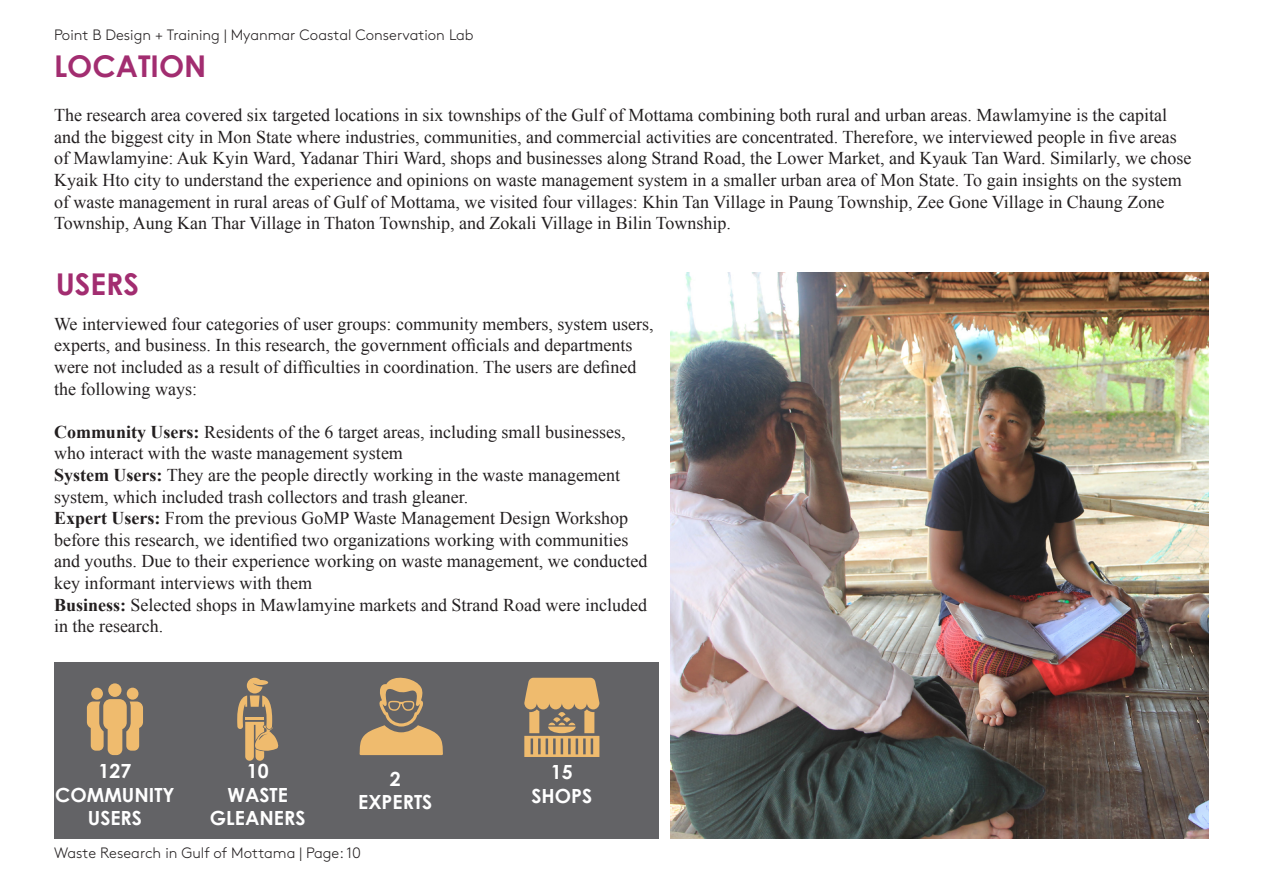
<style>
.page{position:relative;width:1263px;height:893px;background:#fff}
.page>*{position:absolute;margin:0;border:0;box-sizing:border-box;transform-origin:0 0}
.t1{font:700 30px "Century Gothic";color:#a22d70}
.t2{font:700 19.5px "Century Gothic";color:#fff}
.t3{font:18px/21.6px "Times New Roman";color:#231f20}
.t4{font:300 15px "Brown";color:#231f20}
.s1{font-weight:700}
</style>
<div class="page">
<div style="left:54px;top:662px;width:604px;height:177px;background:#636366"></div>
<svg style="left:360px;top:677px;width:83px;height:78px"></svg>
<svg style="left:237px;top:678px;width:42px;height:83px"></svg>
<div style="left:127px;top:688px;width:11px;height:12px;background:#efbb6e;border-radius:50%"></div>
<div style="left:91px;top:688px;width:12px;height:12px;background:#efbb6e;border-radius:50%"></div>
<svg style="left:87px;top:699px;width:56px;height:56px"></svg>
<div style="left:108px;top:683px;width:14px;height:14px;background:#efbb6e;border-radius:50%"></div>
<svg style="left:524px;top:678px;width:75px;height:79px"></svg>
<img style="left:670px;top:272px;width:539px;height:567px">
<p class="t4" style="left:54px;top:23px;width:421px">Point B Design + Training | Myanmar Coastal Conservation Lab</p>
<p class="t1" style="left:54px;top:43px;width:154px">LOCATION</p>
<p class="t3" style="left:54px;top:104px;width:1139px">The research area covered six targeted locations in six townships of the Gulf of Mottama combining both rural and urban areas. Mawlamyine is the capital and the biggest city in Mon State where industries, communities, and commercial activities are concentrated. Therefore, we interviewed people in five areas of Mawlamyine: Auk Kyin Ward, Yadanar Thiri Ward, shops and businesses along Strand Road, the Lower Market, and Kyauk Tan Ward. Similarly, we chose Kyaik Hto city to understand the experience and opinions on waste management system in a smaller urban area of Mon State. To gain insights on the system of waste management in rural areas of Gulf of Mottama, we visited four villages: Khin Tan Village in Paung Township, Zee Gone Village in Chaung Zone Township, Aung Kan Thar Village in Thaton Township, and Zokali Village in Bilin Township.</p>
<p class="t1" style="left:56px;top:261px;width:85px">USERS</p>
<p class="t3" style="left:54px;top:313px;width:601px">We interviewed four categories of user groups: community members, system users, experts, and business. In this research, the government officials and departments were not included as a result of difficulties in coordination. The users are defined the following ways:</p>
<p class="t3" style="left:54px;top:421px;width:573px"><span class="s1">Community Users:</span> Residents of the 6 target areas, including small businesses, who interact with the waste management system</p>
<p class="t3" style="left:54px;top:464px;width:568px"><span class="s1">System Users:</span> They are the people directly working in the waste management system, which included trash collectors and trash gleaner.</p>
<p class="t3" style="left:54px;top:507px;width:595px"><span class="s1">Expert Users:</span> From the previous GoMP Waste Management Design Workshop before this research, we identified two organizations working with communities and youths. Due to their experience working on waste management, we conducted key informant interviews with them</p>
<p class="t3" style="left:54px;top:593px;width:594px"><span class="s1">Business:</span> Selected shops in Mawlamyine markets and Strand Road were included in the research.</p>
<p class="t2" style="left:99px;top:756px;width:34px">127</p>
<p class="t2" style="left:55px;top:780px;width:121px">COMMUNITY</p>
<p class="t2" style="left:88px;top:803px;width:56px">USERS</p>
<p class="t2" style="left:247px;top:756px;width:23px">10</p>
<p class="t2" style="left:227px;top:780px;width:62px">WASTE</p>
<p class="t2" style="left:210px;top:803px;width:97px">GLEANERS</p>
<p class="t2" style="left:390px;top:764px;width:12px">2</p>
<p class="t2" style="left:358px;top:787px;width:76px">EXPERTS</p>
<p class="t4" style="left:54px;top:842px;width:308px">Waste Research in Gulf of Mottama | Page: 10</p>
<p class="t2" style="left:551px;top:757px;width:23px">15</p>
<p class="t2" style="left:531px;top:781px;width:62px">SHOPS</p>
</div>
